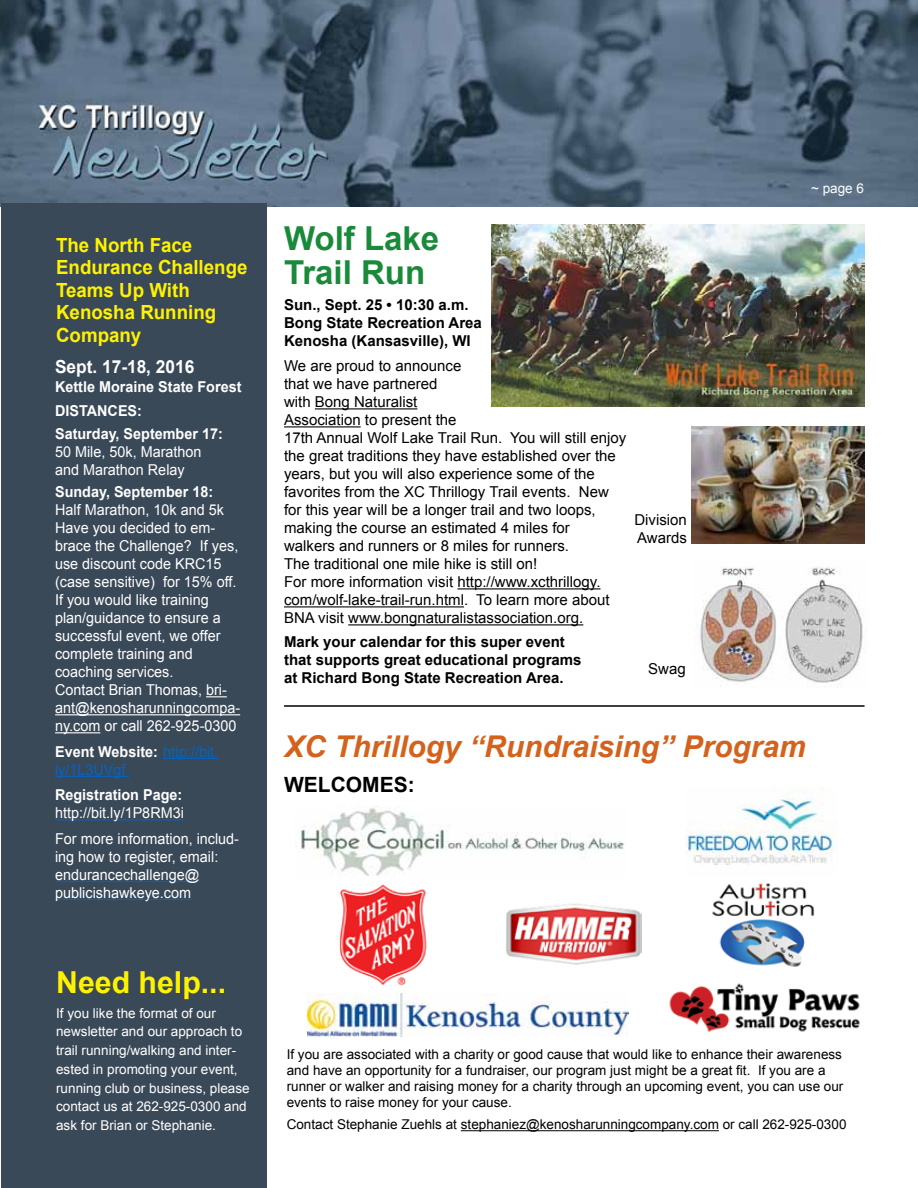
<style>
.page{position:relative;width:918px;height:1188px;background:#fff}
.page>*{position:absolute;margin:0;border:0;box-sizing:border-box;transform-origin:0 0}
.t1{font:700 33px/34.5px "Arial";color:#198a39}
.t2{font:700 30.3px "Arial";color:#fff200}
.t3{font:italic 700 30px "Arial";color:#d4621c}
.t4{font:700 21px "Arial";color:#000}
.t5{font:700 19.5px/22.5px "Arial";color:#fff200;scale:.96 1}
.t6{font:700 18px "Arial";color:#fff;scale:.96 1}
.t7{font:15px/18px "Arial";color:#000}
.t8{font:15px/18px "Arial";color:#fff;scale:.96 1}
.t9{font:700 15px/18px "Arial";color:#000}
.t10{font:700 15px/24px "Arial";color:#fff;scale:.96 1}
.t11{font:15px/18px "Arial";color:#0563c1;scale:.96 1}
.t12{font:13.5px/16.2px "Arial";color:#000}
.t13{font:13.5px/18.8px "Arial";color:#fff}
.s1{font-weight:700;color:#fff}
</style>
<div class="page">
<img style="left:0;top:0;width:918px;height:207px">
<img style="left:712px;top:883px;width:102px;height:84px">
<img style="left:300px;top:807px;width:324px;height:69px">
<img style="left:339px;top:884px;width:88px;height:102px">
<img style="left:685px;top:790px;width:153px;height:75px">
<img style="left:307px;top:993px;width:321px;height:43px">
<hr style="left:461px;top:1130px;width:258px;height:1px;background:#000">
<img style="left:669px;top:983px;width:191px;height:50px">
<img style="left:506px;top:903px;width:136px;height:62px">
<hr style="left:315px;top:408px;width:102px;height:1px;background:#000">
<hr style="left:284px;top:426px;width:77px;height:1px;background:#000">
<hr style="left:457px;top:588px;width:144px;height:1px;background:#000">
<hr style="left:284px;top:606px;width:180px;height:1px;background:#000">
<hr style="left:348px;top:624px;width:235px;height:1px;background:#000">
<img style="left:692px;top:427px;width:173px;height:117px">
<img style="left:695px;top:567px;width:168px;height:116px">
<hr style="left:284px;top:705px;width:581px;height:2px;background:#000">
<img style="left:491px;top:224px;width:374px;height:183px">
<div style="left:1px;top:203px;width:266px;height:985px;background:#3a4958"></div>
<svg style="left:206px;top:696px;width:21px;height:1px"></svg>
<hr style="left:55px;top:714px;width:185px;height:1px;background:#fff">
<hr style="left:55px;top:732px;width:45px;height:1px;background:#fff">
<hr style="left:163px;top:758px;width:55px;height:1px;background:#0563c1">
<hr style="left:55px;top:776px;width:75px;height:1px;background:#0563c1">
<hr style="left:55px;top:819px;width:129px;height:1px;background:#0563c1">
<hr style="left:55px;top:881px;width:144px;height:1px;background:#0563c1">
<hr style="left:55px;top:899px;width:136px;height:1px;background:#0563c1">
<h3 class="t5" style="left:56px;top:234px;width:201px">The North Face<br>Endurance Challenge<br>Teams Up With<br>Kenosha Running<br>Company</h3>
<p class="t6" style="left:55px;top:355px;width:147px">Sept. 17-18, 2016</p>
<p class="t10" style="left:55px;top:375px;width:196px">Kettle Moraine State Forest<br>Distances</p>
<p class="t10" style="left:55px;top:400px;width:176px;line-height:22.5px;text-align:center">:<br>Saturday, September 17:</p>
<p class="t8" style="left:55px;top:443px;width:154px">50 Mile, 50k, Marathon and Marathon Relay</p>
<p class="t10" style="left:55px;top:480px;width:166px">Sunday, September 18:</p>
<p class="t8" style="left:55px;top:501px;width:194px">Half Marathon, 10k and 5k<br>Have you decided to em&shy;brace the Challenge? If yes, use discount code KRC15 (case sensitive) for 15% off.<br>If you would like training plan/guidance to ensure a successful event, we offer complete training and coaching services.<br>Contact Brian Thomas, bri&shy;ant@kenosharunningcompa&shy;ny.com or call 262-925-0300</p>
<p class="t11" style="left:55px;top:743px;width:172px"><span class="s1">Event Website:</span> http://bit. ly/1L3UVgf</p>
<p class="t10" style="left:55px;top:783px;width:134px">Registration Page:</p>
<p class="t8" style="left:55px;top:800px;width:193px;line-height:25.5px">http://bit.ly/1P8RM3i<br>For more information, includ-</p>
<p class="t8" style="left:55px;top:848px;width:172px">ing how to register, email: endurancechallenge@ publicishawkeye.com</p>
<h2 class="t2" style="left:56px;top:962px;width:171px">Need help...</h2>
<p class="t13" style="left:56px;top:1004px;width:195px">If you like the format of our newsletter and our approach to trail running/walking and inter&shy;ested in promoting your event, running club or business, please contact us at 262-925-0300 and ask for Brian or Stephanie.</p>
<h1 class="t1" style="left:284px;top:222px;width:157px">Wolf Lake<br>Trail Run</h1>
<p class="t9" style="left:284px;top:296px;width:199px">Sun., Sept. 25 • 10:30 a.m.<br>Bong State Recreation Area<br>Kenosha (Kansasville), WI</p>
<p class="t7" style="left:284px;top:357px;width:344px">We are proud to announce<br>that we have partnered<br>with Bong Naturalist<br>Association to present the<br>17th Annual Wolf Lake Trail Run. You will still enjoy the great traditions they have established over the years, but you will also experience some of the favorites from the XC Thrillogy Trail events. New for this year will be a longer trail and two loops, making the course an estimated 4 miles for<br>walkers and runners or 8 miles for runners.<br>The traditional one mile hike is still on!<br>For more information visit http://www.xcthrillogy. com/wolf-lake-trail-run.html. To learn more about BNA visit www.bongnaturalistassociation.org.</p>
<p class="t9" style="left:284px;top:634px;width:299px">Mark your calendar for this super event that supports great educational programs at Richard Bong State Recreation Area.</p>
<p class="t7" style="left:634px;top:511px;width:54px">Division<br>Awards</p>
<p class="t7" style="left:648px;top:660px;width:39px">Swag</p>
<p class="t13" style="left:811px;top:179px;width:54px">~ page 6</p>
<h3 class="t3" style="left:284px;top:727px;width:523px">XC Thrillogy “Rundraising” Program</h3>
<h3 class="t4" style="left:284px;top:770px;width:36px">Welcomes</h3>
<h3 class="t4" style="left:408px;top:770px;width:8px">:</h3>
<p class="t12" style="left:287px;top:1046px;width:558px">If you are associated with a charity or good cause that would like to enhance their awareness and have an opportunity for a fundraiser, our program just might be a great fit. If you are a runner or walker and raising money for a charity through an upcoming event, you can use our events to raise money for your cause.</p>
<p class="t12" style="left:287px;top:1117px;width:561px">Contact Stephanie Zuehls at stephaniez@kenosharunningcompany.com or call 262-925-0300</p>
</div>
